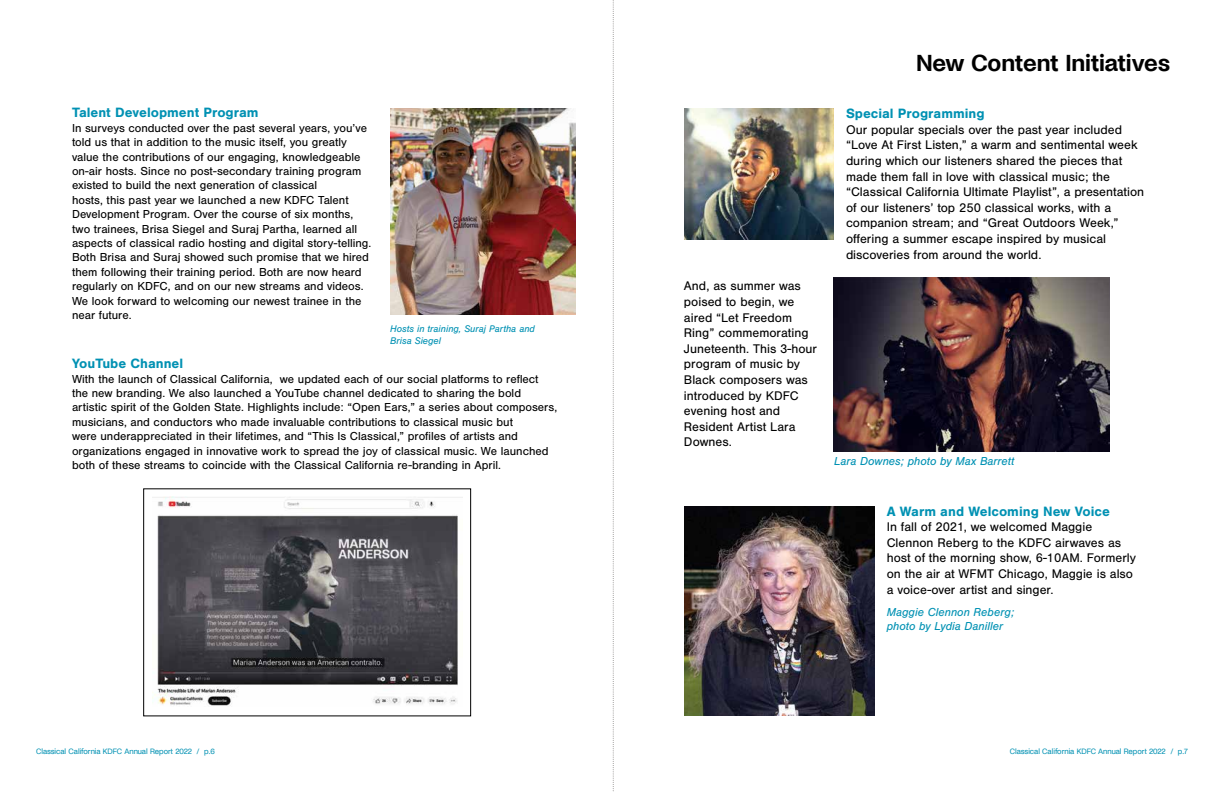
<style>
.page{position:relative;width:1224px;height:792px;background:#fff}
.page>*{position:absolute;margin:0;border:0;box-sizing:border-box;transform-origin:0 0}
.t1{font:600 24px "Noi Grotesk";letter-spacing:-.01em;color:#000}
.t2{font:700 14px "Nimbus San";color:#0091b3}
.t3{font:13px/15.6px "Nimbus San";color:#000}
.t4{font:12px/14.4px "Nimbus San";color:#000}
.t5{font:italic 12px/14.4px "Nimbus San";color:#0091b3}
.t6{font:italic 10px/12px "Nimbus San";color:#0091b3}
.t7{font:8px "Noi Grotesk";color:#0091b3}
</style>
<div class="page">
<svg style="left:613px;top:0;width:1px;height:792px"></svg>
<img style="left:390px;top:108px;width:186px;height:207px">
<img style="left:152px;top:496px;width:310px;height:210px">
<div style="left:143px;top:489px;width:328px;height:227px;border:1px solid #000"></div>
<img style="left:834px;top:278px;width:276px;height:173px">
<img style="left:684px;top:108px;width:150px;height:131px">
<img style="left:684px;top:507px;width:191px;height:209px">
<p class="t2" style="left:72px;top:105px;width:188px">Talent Development Program</p>
<p class="t4" style="left:72px;top:121px;width:301px">In surveys conducted over the past several years, you’ve told us that in addition to the music itself, you greatly value the contributions of our engaging, knowledgeable on-air hosts. Since no post-secondary training program existed to build the next generation of classical<br>hosts, this past year we launched a new KDFC Talent Development Program. Over the course of six months, two trainees, Brisa Siegel and Suraj Partha, learned all aspects of classical radio hosting and digital story-telling.<br>Both Brisa and Suraj showed such promise that we hired them following their training period. Both are now heard regularly on KDFC, and on our new streams and videos.<br>We look forward to welcoming our newest trainee in the near future.</p>
<p class="t2" style="left:72px;top:356px;width:113px">YouTube Channel</p>
<p class="t4" style="left:72px;top:372px;width:487px">With the launch of Classical California, we updated each of our social platforms to reflect the new branding. We also launched a YouTube channel dedicated to sharing the bold artistic spirit of the Golden State. Highlights include: “Open Ears,” a series about composers, musicians, and conductors who made invaluable contributions to classical music but<br>were underappreciated in their lifetimes, and “This Is Classical,” profiles of artists and organizations engaged in innovative work to spread the joy of classical music. We launched both of these streams to coincide with the Classical California re-branding in April.</p>
<p class="t6" style="left:390px;top:323px;width:146px">Hosts in training, Suraj Partha and<br>Brisa Siegel</p>
<p class="t3" style="left:684px;top:278px;width:135px">And, as summer was poised to begin, we aired “Let Freedom<br>Ring” commemorating<br>Juneteenth. This 3-hour program of music by<br>Black composers was introduced by KDFC evening host and<br>Resident Artist Lara<br>Downes.</p>
<h1 class="t1" style="left:916px;top:49px;width:255px">New Content Initiatives</h1>
<p class="t2" style="left:846px;top:106px;width:140px">Special Programming</p>
<p class="t3" style="left:846px;top:122px;width:300px">Our popular specials over the past year included “Love At First Listen,” a warm and sentimental week during which our listeners shared the pieces that made them fall in love with classical music; the “Classical California Ultimate Playlist”, a presentation of our listeners’ top 250 classical works, with a companion stream; and “Great Outdoors Week,” offering a summer escape inspired by musical discoveries from around the world.</p>
<p class="t5" style="left:834px;top:454px;width:182px">Lara Downes; photo by Max Barrett</p>
<p class="t2" style="left:887px;top:503px;width:225px">A Warm and Welcoming New Voice</p>
<p class="t3" style="left:887px;top:519px;width:251px">In fall of 2021, we welcomed Maggie Clennon Reberg to the KDFC airwaves as host of the morning show, 6-10AM. Formerly on the air at WFMT Chicago, Maggie is also a voice-over artist and singer.</p>
<p class="t5" style="left:887px;top:605px;width:129px">Maggie Clennon Reberg; photo by Lydia Daniller</p>
<p class="t7" style="left:36px;top:747px;width:180px">Classical California KDFC Annual Report 2022 / p.6</p>
<p class="t7" style="left:1010px;top:747px;width:180px">Classical California KDFC Annual Report 2022 / p.7</p>
</div>
